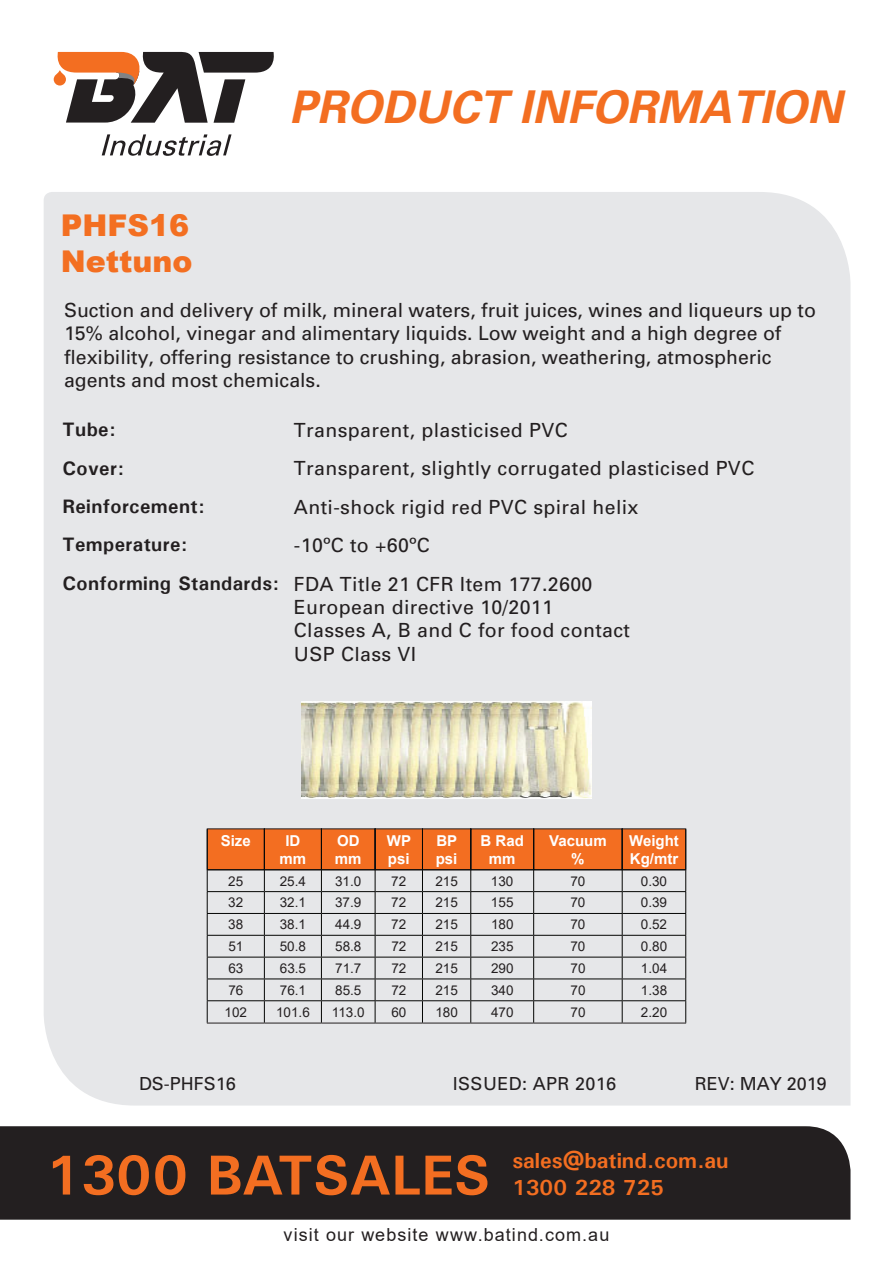
<style>
.page{position:relative;width:893px;height:1263px;background:#fff}
.page>*{position:absolute;margin:0;border:0;box-sizing:border-box;transform-origin:0 0}
.t1{font:700 56.55px "Univers";color:#f36e21}
.t2{font:italic 700 45px "Univers LT Std";color:#f36e21}
.t3{font:900 30px/36px "Arial";color:#f36f21}
.t4{font:700 21.9px/26.5px "Univers";color:#f36e21}
.t5{font:19.5px/23.4px "Univers";color:#231f20}
.t6{font:19.5px/38.4px "Univers";letter-spacing:.02em;color:#231f20}
.t7{font:700 19.5px/38.4px "Univers";letter-spacing:.02em;color:#231f20}
.t8{font:18px "Arial";letter-spacing:.06em;color:#231f20}
.t9{font:18px "Univers";color:#231f20}
.t10{font:18px "Univers";letter-spacing:.02em;color:#231f20}
.t11{font:700 15px/18px "Arial";color:#fff}
.t12{font:13.5px "Arial";color:#231f20}
</style>
<div class="page">
<div style="left:44px;top:192px;width:806px;height:913px;background:#e6e7e9"></div>
<div style="left:0;top:1126px;width:850px;height:94px;background:#231f20"></div>
<svg style="left:54px;top:52px;width:220px;height:71px"></svg>
<svg style="left:102px;top:134px;width:130px;height:22px"></svg>
<img style="left:301px;top:702px;width:291px;height:96px">
<svg style="left:206px;top:828px;width:480px;height:195px;background:#dac0b2"></svg>
<hr style="left:207px;top:1023px;width:57px;height:1px;background:#231f20">
<hr style="left:264px;top:1023px;width:57px;height:1px;background:#231f20">
<hr style="left:321px;top:1023px;width:54px;height:1px;background:#231f20">
<hr style="left:375px;top:1023px;width:47px;height:1px;background:#231f20">
<hr style="left:422px;top:1023px;width:49px;height:1px;background:#231f20">
<hr style="left:471px;top:1023px;width:63px;height:1px;background:#231f20">
<hr style="left:534px;top:1023px;width:88px;height:1px;background:#231f20">
<hr style="left:622px;top:1023px;width:64px;height:1px;background:#231f20">
<h3 class="t3" style="left:61px;top:207px;width:133px">PHFS16<br>Nettuno</h3>
<h2 class="t2" style="left:289px;top:81px;width:554px">PRODUCT INFORMATION</h2>
<p class="t5" style="left:64px;top:299px;width:753px">Suction and delivery of milk, mineral waters, fruit juices, wines and liqueurs up to 15% alcohol, vinegar and alimentary liquids. Low weight and a high degree of flexibility, offering resistance to crushing, abrasion, weathering, atmospheric agents and most chemicals.</p>
<p class="t7" style="left:62px;top:410px;width:218px">Tube:<br>Cover:<br>Reinforcement:<br>Temperature:<br>Conforming Standards:</p>
<p class="t6" style="left:294px;top:411px;width:462px">Transparent, plasticised PVC<br>Transparent, slightly corrugated plasticised PVC<br>Anti-shock rigid red PVC spiral helix<br>-10ºC to +60ºC<br>FDA Title 21 CFR Item 177.2600</p>
<p class="t6" style="left:294px;top:595px;width:338px;line-height:23.4px">European directive 10/2011<br>Classes A, B and C for food contact<br>USP Class VI</p>
<p class="t11" style="left:221px;top:832px;width:32px">Size</p>
<p class="t11" style="left:280px;top:832px;width:28px;text-align:center">ID mm</p>
<p class="t11" style="left:335px;top:832px;width:28px">OD mm</p>
<p class="t11" style="left:387px;top:832px;width:26px">WP psi</p>
<p class="t11" style="left:436px;top:832px;width:23px">BP psi</p>
<p class="t11" style="left:481px;top:832px;width:45px;text-align:center">B Rad mm</p>
<p class="t11" style="left:549px;top:832px;width:59px;text-align:center">Vacuum %</p>
<p class="t11" style="left:629px;top:832px;width:51px">Weight<br>Kg/mtr</p>
<p class="t12" style="left:228px;top:871px;width:17px">25</p>
<p class="t12" style="left:280px;top:871px;width:28px">25.4</p>
<p class="t12" style="left:335px;top:871px;width:28px">31.0</p>
<p class="t12" style="left:391px;top:871px;width:17px">72</p>
<p class="t12" style="left:435px;top:871px;width:24px">215</p>
<p class="t12" style="left:491px;top:871px;width:24px">130</p>
<p class="t12" style="left:570px;top:871px;width:17px">70</p>
<p class="t12" style="left:641px;top:871px;width:28px">0.30</p>
<p class="t12" style="left:228px;top:893px;width:17px">32</p>
<p class="t12" style="left:280px;top:893px;width:28px">32.1</p>
<p class="t12" style="left:335px;top:893px;width:28px">37.9</p>
<p class="t12" style="left:391px;top:893px;width:17px">72</p>
<p class="t12" style="left:435px;top:893px;width:24px">215</p>
<p class="t12" style="left:491px;top:893px;width:24px">155</p>
<p class="t12" style="left:570px;top:893px;width:17px">70</p>
<p class="t12" style="left:641px;top:893px;width:28px">0.39</p>
<p class="t12" style="left:228px;top:915px;width:17px">38</p>
<p class="t12" style="left:280px;top:915px;width:28px">38.1</p>
<p class="t12" style="left:335px;top:915px;width:28px">44.9</p>
<p class="t12" style="left:391px;top:915px;width:17px">72</p>
<p class="t12" style="left:435px;top:915px;width:24px">215</p>
<p class="t12" style="left:491px;top:915px;width:24px">180</p>
<p class="t12" style="left:570px;top:915px;width:17px">70</p>
<p class="t12" style="left:641px;top:915px;width:28px">0.52</p>
<p class="t12" style="left:228px;top:937px;width:17px">51</p>
<p class="t12" style="left:280px;top:937px;width:28px">50.8</p>
<p class="t12" style="left:335px;top:937px;width:28px">58.8</p>
<p class="t12" style="left:391px;top:937px;width:17px">72</p>
<p class="t12" style="left:435px;top:937px;width:24px">215</p>
<p class="t12" style="left:491px;top:937px;width:24px">235</p>
<p class="t12" style="left:570px;top:937px;width:17px">70</p>
<p class="t12" style="left:641px;top:937px;width:28px">0.80</p>
<p class="t12" style="left:228px;top:959px;width:17px">63</p>
<p class="t12" style="left:280px;top:959px;width:28px">63.5</p>
<p class="t12" style="left:335px;top:959px;width:28px">71.7</p>
<p class="t12" style="left:391px;top:959px;width:17px">72</p>
<p class="t12" style="left:435px;top:959px;width:24px">215</p>
<p class="t12" style="left:491px;top:959px;width:24px">290</p>
<p class="t12" style="left:570px;top:959px;width:17px">70</p>
<p class="t12" style="left:641px;top:959px;width:28px">1.04</p>
<p class="t12" style="left:228px;top:981px;width:17px">76</p>
<p class="t12" style="left:280px;top:981px;width:28px">76.1</p>
<p class="t12" style="left:335px;top:981px;width:28px">85.5</p>
<p class="t12" style="left:391px;top:981px;width:17px">72</p>
<p class="t12" style="left:435px;top:981px;width:24px">215</p>
<p class="t12" style="left:491px;top:981px;width:24px">340</p>
<p class="t12" style="left:570px;top:981px;width:17px">70</p>
<p class="t12" style="left:641px;top:981px;width:28px">1.38</p>
<p class="t12" style="left:225px;top:1002px;width:24px">102</p>
<p class="t12" style="left:276px;top:1002px;width:35px">101.6</p>
<p class="t12" style="left:332px;top:1002px;width:34px">113.0</p>
<p class="t12" style="left:391px;top:1002px;width:17px">60</p>
<p class="t12" style="left:435px;top:1002px;width:24px">180</p>
<p class="t12" style="left:491px;top:1002px;width:24px">470</p>
<p class="t12" style="left:570px;top:1002px;width:17px">70</p>
<p class="t12" style="left:641px;top:1002px;width:28px">2.20</p>
<p class="t9" style="left:139px;top:1073px;width:98px">DS-PHFS16</p>
<p class="t10" style="left:453px;top:1073px;width:165px">ISSUED: APR 2016</p>
<p class="t9" style="left:695px;top:1073px;width:133px">REV: MAY 2019</p>
<h1 class="t1" style="left:45px;top:1139px;width:447px">1300 BATSALES</h1>
<p class="t4" style="left:512px;top:1147px;width:218px">sales@batind.com.au<br>1300 228 725</p>
<p class="t8" style="left:284px;top:1222px;width:327px">visit our website www.batind.com.au</p>
</div>
